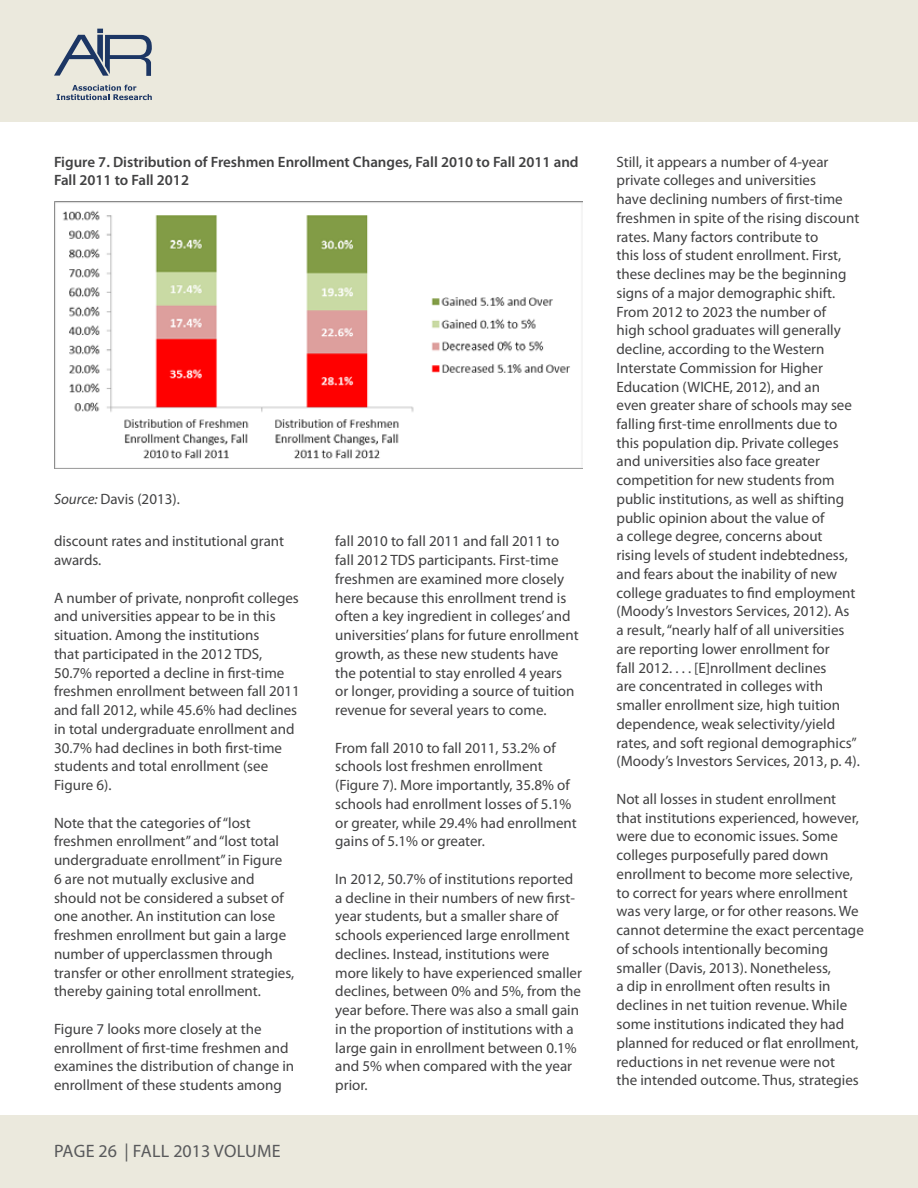
<style>
.page{position:relative;width:918px;height:1188px;background:#fff}
.page>*{position:absolute;margin:0;border:0;box-sizing:border-box;transform-origin:0 0}
.t1{font:18px "Myriad Pro";color:#58595b}
.t2{font:15px/18.8px "Myriad Pro";color:#414142}
.t3{font:600 15px/18px "Myriad Pro";color:#414142}
.s1{font-style:italic}
</style>
<div class="page">
<div style="left:0;top:0;width:918px;height:122px;background:#ebe9dd"></div>
<div style="left:0;top:1115px;width:918px;height:73px;background:#ebe9dd"></div>
<svg style="left:54px;top:29px;width:98px;height:47px"></svg>
<svg style="left:57px;top:85px;width:95px;height:15px"></svg>
<img style="left:54px;top:201px;width:529px;height:267px">
<p class="t3" style="left:54px;top:152px;width:526px">Figure 7. Distribution of Freshmen Enrollment Changes, Fall 2010 to Fall 2011 and<br>Fall 2011 to Fall 2012</p>
<p class="t2" style="left:54px;top:489px;width:127px"><span class="s1">Source:</span> Davis (2013).</p>
<p class="t2" style="left:54px;top:532px;width:232px">discount rates and institutional grant awards.</p>
<p class="t2" style="left:54px;top:588px;width:248px">A number of private, nonprofit colleges and universities appear to be in this situation. Among the institutions<br>that participated in the 2012 TDS, 50.7% reported a decline in first-time freshmen enrollment between fall 2011 and fall 2012, while 45.6% had declines in total undergraduate enrollment and 30.7% had declines in both first-time students and total enrollment (see Figure 6).</p>
<p class="t2" style="left:54px;top:813px;width:242px">Note that the categories of “lost freshmen enrollment” and “lost total undergraduate enrollment” in Figure<br>6 are not mutually exclusive and should not be considered a subset of one another. An institution can lose freshmen enrollment but gain a large number of upperclassmen through transfer or other enrollment strategies, thereby gaining total enrollment.</p>
<p class="t2" style="left:54px;top:1019px;width:242px">Figure 7 looks more closely at the enrollment of first-time freshmen and examines the distribution of change in enrollment of these students among</p>
<p class="t1" style="left:54px;top:1139px;width:20px">Page</p>
<p class="t1" style="left:99px;top:1139px;width:138px">26 | FALL 2013 volume</p>
<p class="t2" style="left:335px;top:532px;width:245px">fall 2010 to fall 2011 and fall 2011 to fall 2012 TDS participants. First-time freshmen are examined more closely here because this enrollment trend is often a key ingredient in colleges’ and universities’ plans for future enrollment growth, as these new students have the potential to stay enrolled 4 years or longer, providing a source of tuition revenue for several years to come.</p>
<p class="t2" style="left:335px;top:738px;width:243px">From fall 2010 to fall 2011, 53.2% of schools lost freshmen enrollment (Figure 7). More importantly, 35.8% of schools had enrollment losses of 5.1% or greater, while 29.4% had enrollment gains of 5.1% or greater.</p>
<p class="t2" style="left:335px;top:869px;width:248px">In 2012, 50.7% of institutions reported a decline in their numbers of new first&shy;year students, but a smaller share of schools experienced large enrollment declines. Instead, institutions were more likely to have experienced smaller declines, between 0% and 5%, from the year before. There was also a small gain in the proportion of institutions with a large gain in enrollment between 0.1% and 5% when compared with the year prior.</p>
<p class="t2" style="left:616px;top:152px;width:245px">Still, it appears a number of 4-year private colleges and universities<br>have declining numbers of first-time freshmen in spite of the rising discount rates. Many factors contribute to<br>this loss of student enrollment. First, these declines may be the beginning signs of a major demographic shift.<br>From 2012 to 2023 the number of<br>high school graduates will generally decline, according to the Western Interstate Commission for Higher Education (WICHE, 2012), and an<br>even greater share of schools may see falling first-time enrollments due to this population dip. Private colleges and universities also face greater competition for new students from public institutions, as well as shifting public opinion about the value of<br>a college degree, concerns about rising levels of student indebtedness, and fears about the inability of new college graduates to find employment (Moody’s Investors Services, 2012). As a result, “nearly half of all universities are reporting lower enrollment for<br>fall 2012. . . . [E]nrollment declines<br>are concentrated in colleges with smaller enrollment size, high tuition dependence, weak selectivity/yield rates, and soft regional demographics” (Moody’s Investors Services, 2013, p. 4).</p>
<p class="t2" style="left:616px;top:789px;width:249px">Not all losses in student enrollment that institutions experienced, however, were due to economic issues. Some colleges purposefully pared down enrollment to become more selective, to correct for years where enrollment was very large, or for other reasons. We cannot determine the exact percentage of schools intentionally becoming smaller (Davis, 2013). Nonetheless,<br>a dip in enrollment often results in declines in net tuition revenue. While some institutions indicated they had planned for reduced or flat enrollment, reductions in net revenue were not<br>the intended outcome. Thus, strategies</p>
</div>
